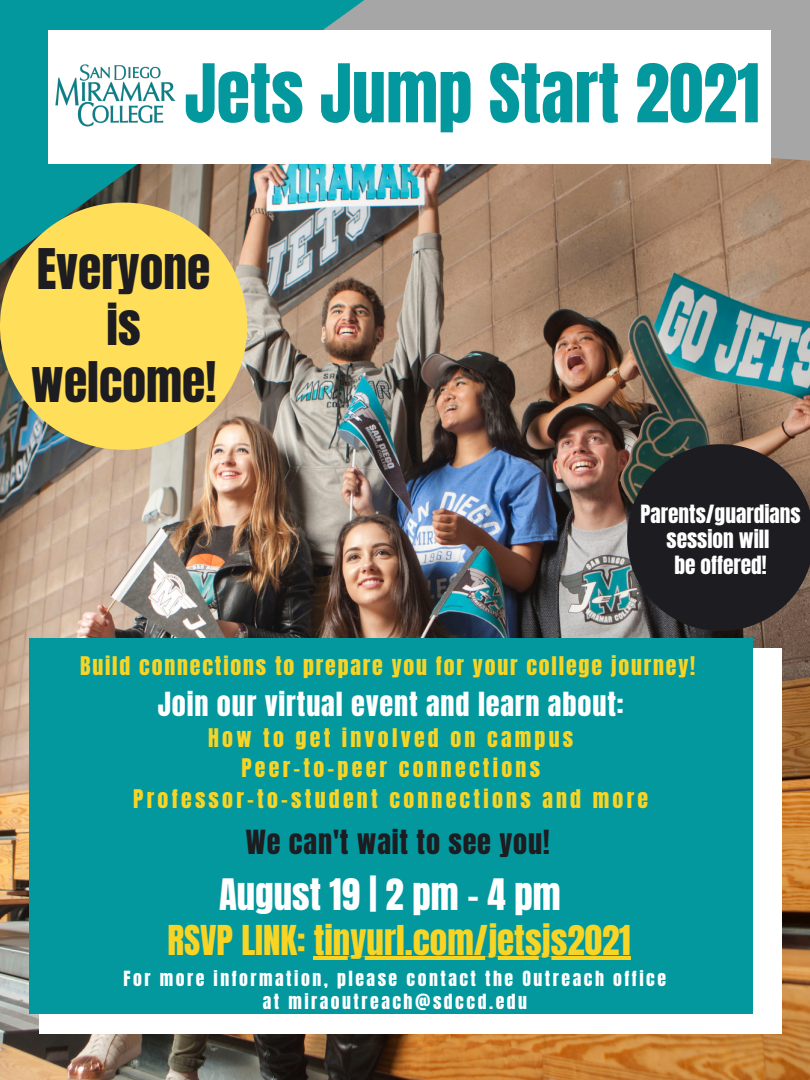
<style>
.page{position:relative;width:810px;height:1080px;background:#fff}
.page>*{position:absolute;margin:0;border:0;box-sizing:border-box;transform-origin:0 0}
.t1{font:68.75px "Anton";color:#03989e}
.t2{font:47.62px/56.2px "Anton";color:#1d1c20;text-align:center}
.t3{font:36.88px "Anton";color:#fff}
.t4{font:35px "Anton";color:#f8d425}
.t5{font:28.25px "Anton";letter-spacing:.03em;color:#fff}
.t6{font:28.25px "Anton";letter-spacing:.03em;color:#1d1c20}
.t7{font:21.88px/30.5px "Anton";letter-spacing:.15em;color:#f8d425;text-align:center}
.t8{font:21.88px "Anton";letter-spacing:.085em;color:#f8d425}
.t9{font:21.38px/25.3px "Anton";color:#fff;text-align:center}
.t10{font:17.81px/22.5px "Anton";letter-spacing:.14em;color:#fff;text-align:center}
</style>
<div class="page">
<img style="left:0;top:450px;width:810px;height:630px">
<img style="left:64px;top:0;width:746px;height:482px">
<div style="left:39px;top:648px;width:742px;height:385px;background:#fff"></div>
<div style="left:30px;top:639px;width:723px;height:375px;background:#03989e"></div>
<img style="left:0;top:0;width:369px;height:268px">
<div style="left:49px;top:30px;width:722px;height:133px;background:#fff"></div>
<img style="left:55px;top:64px;width:121px;height:63px">
<svg style="left:0;top:203px;width:247px;height:247px;background:#e1cc61"></svg>
<hr style="left:314px;top:957px;width:317px;height:3px;background:#f8d425">
<svg style="left:627px;top:444px;width:183px;height:187px;background:#2c292a"></svg>
<h1 class="t1" style="left:184px;top:44px;width:577px">Jets Jump Start 2021</h1>
<h2 class="t2" style="left:31px;top:242px;width:187px">Everyone is welcome!</h2>
<p class="t9" style="left:640px;top:502px;width:162px">Parents/guardians session will<br>be offered!</p>
<p class="t8" style="left:80px;top:650px;width:617px">Build connections to prepare you for your college journey!</p>
<p class="t5" style="left:158px;top:684px;width:467px">Join our virtual event and learn about:</p>
<p class="t7" style="left:133px;top:723px;width:516px">How to get involved on campus<br>Peer-to-peer connections<br>Professor-to-student connections and more</p>
<p class="t6" style="left:246px;top:822px;width:305px">We can't wait to see you!</p>
<h3 class="t3" style="left:219px;top:868px;width:343px">August 19 | 2 pm - 4 pm</h3>
<h3 class="t4" style="left:167px;top:915px;width:465px">RSVP LINK: tinyurl.com/jetsjs2021</h3>
<p class="t10" style="left:124px;top:968px;width:544px">For more information, please contact the Outreach office at miraoutreach@sdccd.edu</p>
</div>
